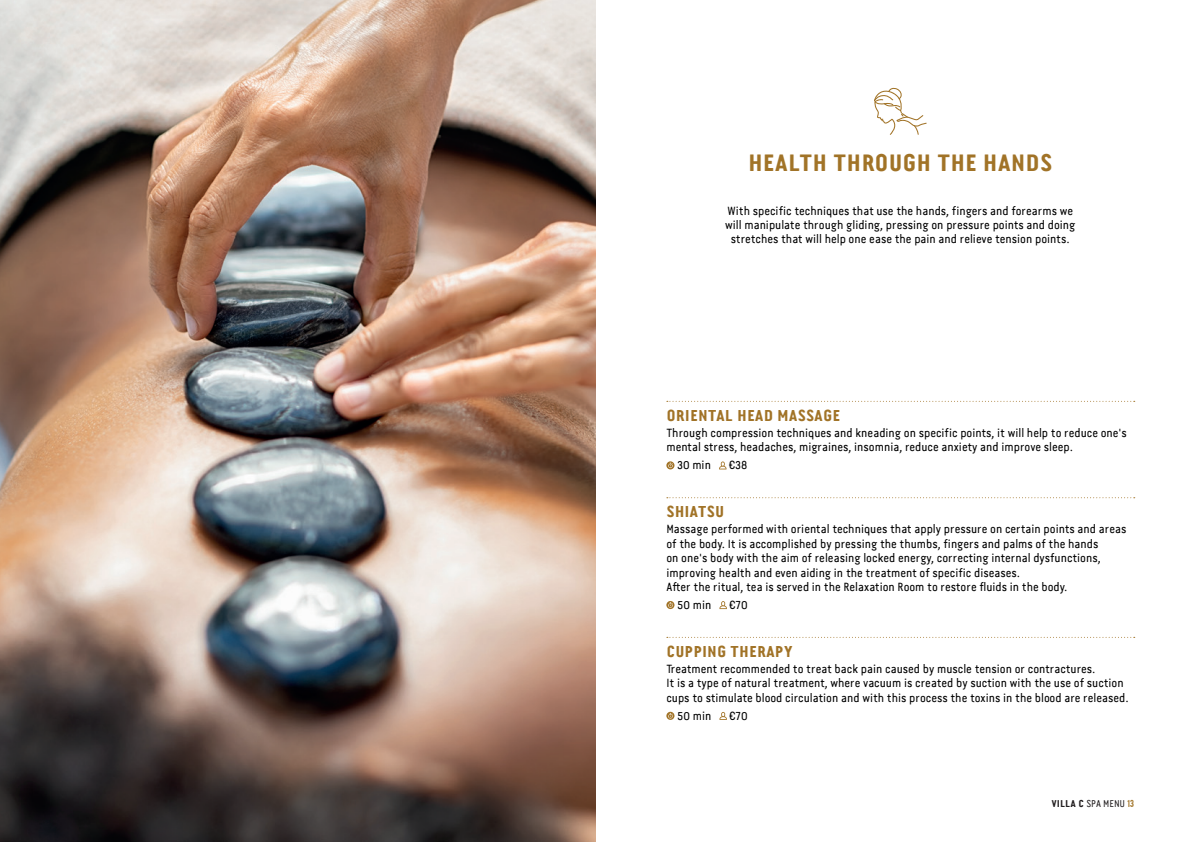
<style>
.page{position:relative;width:1191px;height:842px;background:#fff}
.page>*{position:absolute;margin:0;border:0;box-sizing:border-box;transform-origin:0 0}
.t1{font:24px "Van Condensed LF Bold";color:#a17327}
.t2{font:16px "Van Condensed LF Bold";color:#a17327}
.t3{font:12px/14.4px "Van Condensed LF Regular";color:#000001}
.t4{font:10px "Van Condensed LF Regular";color:#231f20}
.s1{font-family:"Cocogoose Condensed";font-weight:300;font-size:11px}
.s2{font-family:"Van Condensed LF Bold"}
.s3{font-family:"BERNIER Distressed";color:#a2762b}
</style>
<div class="page">
<svg style="left:667px;top:401px;width:467px;height:1px"></svg>
<svg style="left:666px;top:461px;width:8px;height:8px"></svg>
<svg style="left:668px;top:463px;width:5px;height:5px"></svg>
<svg style="left:719px;top:461px;width:7px;height:8px"></svg>
<svg style="left:667px;top:497px;width:467px;height:1px"></svg>
<svg style="left:666px;top:601px;width:8px;height:8px"></svg>
<svg style="left:668px;top:602px;width:5px;height:6px"></svg>
<svg style="left:719px;top:601px;width:8px;height:8px"></svg>
<svg style="left:667px;top:637px;width:467px;height:1px"></svg>
<svg style="left:666px;top:712px;width:8px;height:8px"></svg>
<svg style="left:668px;top:713px;width:5px;height:5px"></svg>
<svg style="left:719px;top:712px;width:8px;height:8px"></svg>
<svg style="left:874px;top:88px;width:52px;height:47px"></svg>
<img style="left:0;top:0;width:595px;height:842px">
<h1 class="t1" style="left:748px;top:148px;width:306px">HEALTH THROUGH THE HANDS</h1>
<p class="t3" style="left:725px;top:203px;width:352px;text-align:center">With specific techniques that use the hands, fingers and forearms we will manipulate through gliding, pressing on pressure points and doing stretches that will help one ease the pain and relieve tension points.</p>
<h2 class="t2" style="left:666px;top:405px;width:175px">ORIENTAL HEAD MASSAGE</h2>
<p class="t3" style="left:666px;top:426px;width:462px">Through compression techniques and kneading on specific points, it will help to reduce one's mental stress, headaches, migraines, insomnia, reduce anxiety and improve sleep.</p>
<p class="t3" style="left:677px;top:458px;width:35px">30 min</p>
<p class="t3" style="left:729px;top:458px;width:20px"><span class="s1">€</span>38</p>
<h2 class="t2" style="left:666px;top:502px;width:59px">SHIATSU</h2>
<p class="t3" style="left:666px;top:522px;width:461px">Massage performed with oriental techniques that apply pressure on certain points and areas of the body. It is accomplished by pressing the thumbs, fingers and palms of the hands<br>on one's body with the aim of releasing locked energy, correcting internal dysfunctions, improving health and even aiding in the treatment of specific diseases.<br>After the ritual, tea is served in the Relaxation Room to restore fluids in the body.</p>
<p class="t3" style="left:677px;top:598px;width:36px">50 min</p>
<p class="t3" style="left:729px;top:598px;width:20px"><span class="s1">€</span>70</p>
<h2 class="t2" style="left:666px;top:641px;width:128px">CUPPING THERAPY</h2>
<p class="t3" style="left:666px;top:662px;width:464px">Treatment recommended to treat back pain caused by muscle tension or contractures.<br>It is a type of natural treatment, where vacuum is created by suction with the use of suction cups to stimulate blood circulation and with this process the toxins in the blood are released.</p>
<p class="t3" style="left:677px;top:708px;width:36px">50 min</p>
<p class="t3" style="left:729px;top:708px;width:20px"><span class="s1">€</span>70</p>
<p class="t4" style="left:1051px;top:797px;width:84px"><span class="s2">VILLA C</span> SPA MENU <span class="s3">13</span></p>
</div>
